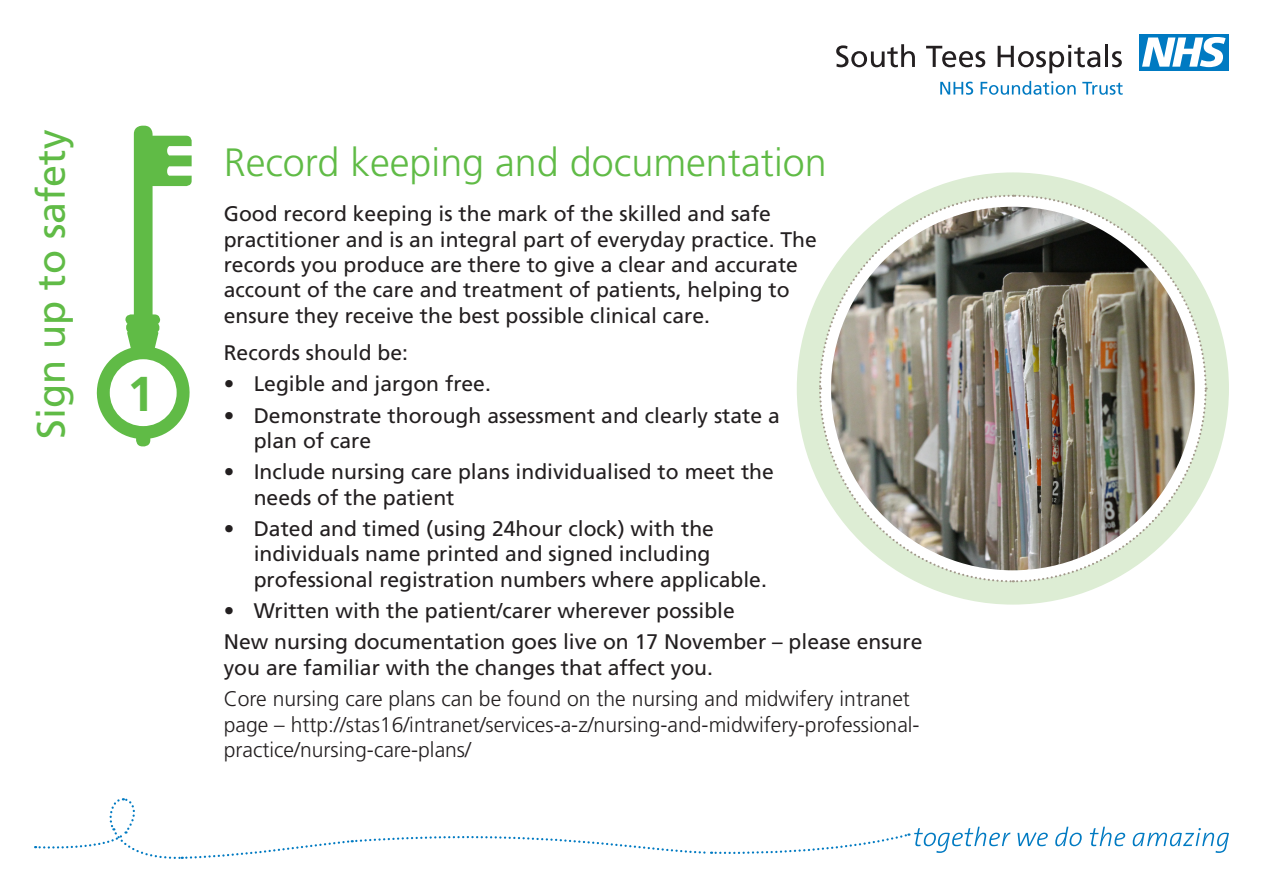
<style>
.page{position:relative;width:1263px;height:893px;background:#fff}
.page>*{position:absolute;margin:0;border:0;box-sizing:border-box;transform-origin:0 0}
.t1{font:700 48.9px "Frutiger";color:#60bb46}
.t2{font:300 39.45px "Frutiger";color:#60bb46}
.t3{font:39.45px "Frutiger";color:#60bb46}
.t4{font:21.15px/25.3px "Frutiger";color:#231f20}
.t5{font:300 21.15px/25.3px "Frutiger";color:#231f20}
</style>
<div class="page">
<svg style="left:940px;top:82px;width:33px;height:13px"></svg>
<svg style="left:980px;top:81px;width:96px;height:14px"></svg>
<svg style="left:1082px;top:82px;width:41px;height:13px"></svg>
<svg style="left:836px;top:44px;width:79px;height:23px"></svg>
<svg style="left:926px;top:46px;width:59px;height:21px"></svg>
<svg style="left:997px;top:45px;width:103px;height:28px"></svg>
<hr style="left:1105px;top:44px;width:3px;height:23px;background:#231f20">
<svg style="left:1112px;top:51px;width:10px;height:16px"></svg>
<div style="left:1139px;top:34px;width:90px;height:36px;background:#007ac2"></div>
<svg style="left:1142px;top:37px;width:83px;height:30px"></svg>
<svg style="left:35px;top:798px;width:1194px;height:61px"></svg>
<div style="left:125px;top:314px;width:35px;height:11px;background:#60bb46;border-radius:5px"></div>
<div style="left:126px;top:323px;width:33px;height:9px;background:#60bb46;border-radius:4px"></div>
<svg style="left:153px;top:136px;width:39px;height:50px"></svg>
<div style="left:134px;top:126px;width:19px;height:228px;background:#60bb46;border-radius:8px"></div>
<div style="left:136px;top:428px;width:14px;height:18px;background:#60bb46;border-radius:6px"></div>
<svg style="left:96px;top:331px;width:94px;height:113px"></svg>
<div style="left:110px;top:359px;width:67px;height:67px;background:#fff;border-radius:50%"></div>
<div style="left:797px;top:172px;width:432px;height:433px;background:#ddedd4;border-radius:50%"></div>
<svg style="left:818px;top:194px;width:390px;height:389px"></svg>
<img style="left:831px;top:207px;width:364px;height:363px;border-radius:182px">
<p class="t3" style="left:28px;top:439px;width:311px;rotate:-90deg">Sign up to safety</p>
<p class="t1" style="left:127px;top:365px;width:29px">1</p>
<p class="t2" style="left:224px;top:140px;width:604px">Record keeping and documentation</p>
<p class="t4" style="left:224px;top:201px;width:595px">Good record keeping is the mark of the skilled and safe practitioner and is an integral part of everyday practice. The records you produce are there to give a clear and accurate account of the care and treatment of patients, helping to ensure they receive the best possible clinical care.</p>
<p class="t4" style="left:224px;top:340px;width:186px">Records should be:</p>
<p class="t4" style="left:224px;top:371px;width:269px">• Legible and jargon free.</p>
<p class="t4" style="left:254px;top:402px;width:528px;text-indent:-30px">• Demonstrate thorough assessment and clearly state a plan of care</p>
<p class="t4" style="left:254px;top:459px;width:522px;text-indent:-30px">• Include nursing care plans individualised to meet the needs of the patient</p>
<p class="t4" style="left:254px;top:516px;width:515px;text-indent:-30px">• Dated and timed (using 24hour clock) with the individuals name printed and signed including professional registration numbers where applicable.</p>
<p class="t4" style="left:224px;top:598px;width:513px">• Written with the patient/carer wherever possible</p>
<p class="t4" style="left:224px;top:629px;width:700px">New nursing documentation goes live on 17 November – please ensure you are familiar with the changes that affect you.</p>
<p class="t5" style="left:224px;top:686px;width:697px">Core nursing care plans can be found on the nursing and midwifery intranet page – http://stas16/intranet/services-a-z/nursing-and-midwifery-professional&shy;practice/nursing-care-plans/</p>
</div>
